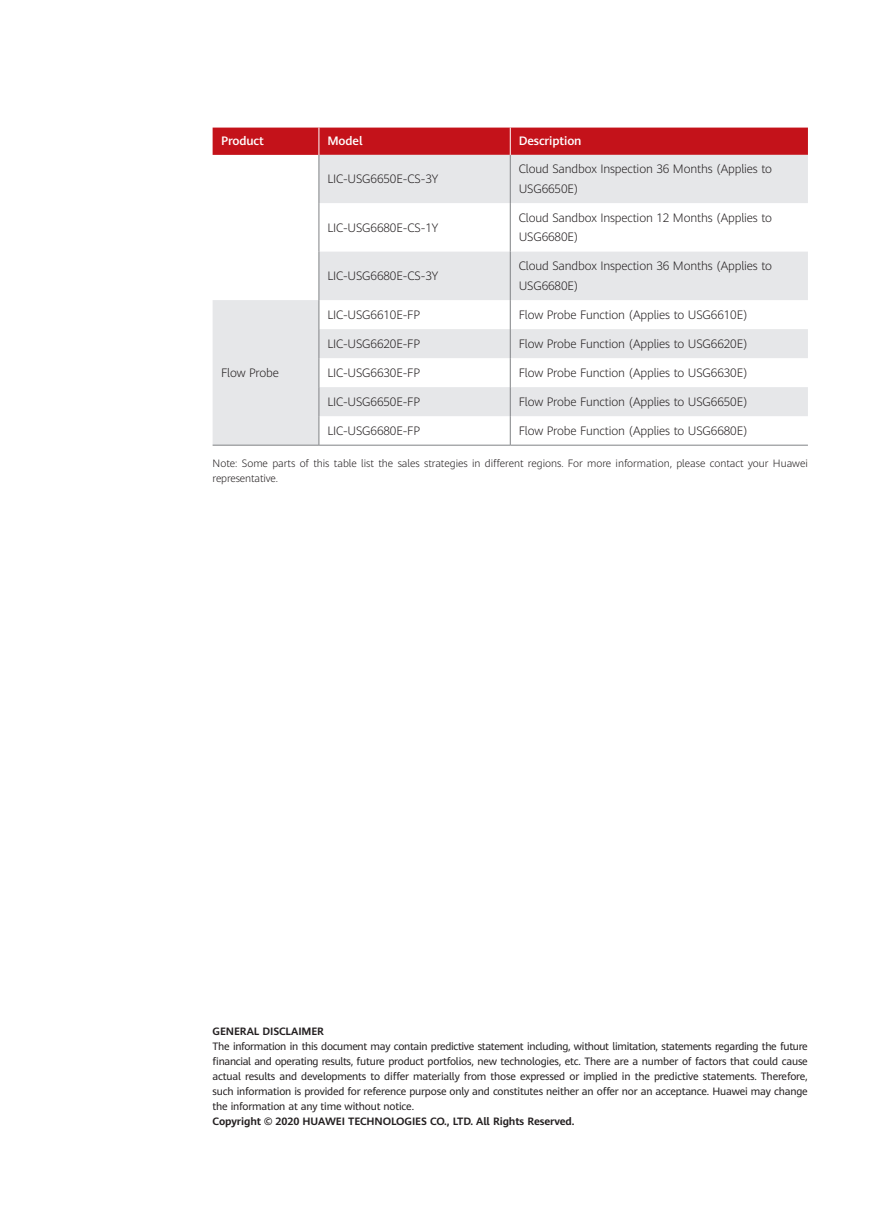
<style>
.page{position:relative;width:893px;height:1212px;background:#fff}
.page>*{position:absolute;margin:0;border:0;box-sizing:border-box;transform-origin:0 0}
.t1{font:300 12px/19.5px "Huawei Sans";letter-spacing:-.01em;color:#231f20}
.t2{font:500 12px "Huawei Sans";letter-spacing:-.01em;color:#fff}
.t3{font:10.5px/15px "Huawei Sans";letter-spacing:-.015em;color:#231f20;text-align:justify}
.t4{font:300 10.5px/15px "Huawei Sans";color:#231f20}
.t5{font:700 10.5px "Huawei Sans";letter-spacing:-.01em;color:#231f20}
</style>
<div class="page">
<svg style="left:213px;top:155px;width:595px;height:290px;fill:#e6e7e9"></svg>
<hr style="left:213px;top:445px;width:106px;height:1px;background:#808285">
<hr style="left:319px;top:445px;width:191px;height:1px;background:#808285">
<hr style="left:510px;top:445px;width:298px;height:1px;background:#808285">
<hr style="left:319px;top:155px;width:1px;height:48px;background:#808285">
<hr style="left:510px;top:155px;width:1px;height:48px;background:#808285">
<hr style="left:319px;top:203px;width:1px;height:49px;background:#808285">
<hr style="left:510px;top:203px;width:1px;height:49px;background:#808285">
<hr style="left:319px;top:252px;width:1px;height:48px;background:#808285">
<hr style="left:510px;top:252px;width:1px;height:48px;background:#808285">
<svg style="left:319px;top:300px;width:1px;height:145px"></svg>
<svg style="left:510px;top:300px;width:1px;height:145px"></svg>
<div style="left:213px;top:128px;width:595px;height:27px;background:#c4121a"></div>
<p class="t2" style="left:221px;top:133px;width:44px">Product</p>
<p class="t2" style="left:327px;top:133px;width:37px">Model</p>
<p class="t2" style="left:519px;top:133px;width:64px">Description</p>
<p class="t1" style="left:327px;top:169px;width:112px">LIC-USG6650E-CS-3Y</p>
<p class="t1" style="left:519px;top:159px;width:255px">Cloud Sandbox Inspection 36 Months (Applies to<br>USG6650E)</p>
<p class="t1" style="left:327px;top:217px;width:112px">LIC-USG6680E-CS-1Y</p>
<p class="t1" style="left:519px;top:207px;width:255px">Cloud Sandbox Inspection 12 Months (Applies to<br>USG6680E)</p>
<p class="t1" style="left:327px;top:266px;width:112px">LIC-USG6680E-CS-3Y</p>
<p class="t1" style="left:519px;top:256px;width:255px">Cloud Sandbox Inspection 36 Months (Applies to<br>USG6680E)</p>
<p class="t1" style="left:221px;top:362px;width:59px">Flow Probe</p>
<p class="t1" style="left:327px;top:304px;width:94px">LIC-USG6610E-FP</p>
<p class="t1" style="left:519px;top:304px;width:230px">Flow Probe Function (Applies to USG6610E)</p>
<p class="t1" style="left:327px;top:333px;width:94px">LIC-USG6620E-FP</p>
<p class="t1" style="left:519px;top:333px;width:230px">Flow Probe Function (Applies to USG6620E)</p>
<p class="t1" style="left:327px;top:362px;width:94px">LIC-USG6630E-FP</p>
<p class="t1" style="left:519px;top:362px;width:230px">Flow Probe Function (Applies to USG6630E)</p>
<p class="t1" style="left:327px;top:391px;width:94px">LIC-USG6650E-FP</p>
<p class="t1" style="left:519px;top:391px;width:230px">Flow Probe Function (Applies to USG6650E)</p>
<p class="t1" style="left:327px;top:420px;width:94px">LIC-USG6680E-FP</p>
<p class="t1" style="left:519px;top:420px;width:230px">Flow Probe Function (Applies to USG6680E)</p>
<p class="t4" style="left:213px;top:456px;width:597px">Note: Some parts of this table list the sales strategies in different regions. For more information, please contact your Huawei representative.</p>
<p class="t5" style="left:213px;top:1024px;width:113px">GENERAL DISCLAIMER</p>
<p class="t3" style="left:213px;top:1039px;width:597px">The information in this document may contain predictive statement including, without limitation, statements regarding the future financial and operating results, future product portfolios, new technologies, etc. There are a number of factors that could cause actual results and developments to differ materially from those expressed or implied in the predictive statements. Therefore, such information is provided for reference purpose only and constitutes neither an offer nor an acceptance. Huawei may change the information at any time without notice.</p>
<p class="t5" style="left:213px;top:1114px;width:363px">Copyright © 2020 HUAWEI TECHNOLOGIES CO., LTD. All Rights Reserved.</p>
</div>
